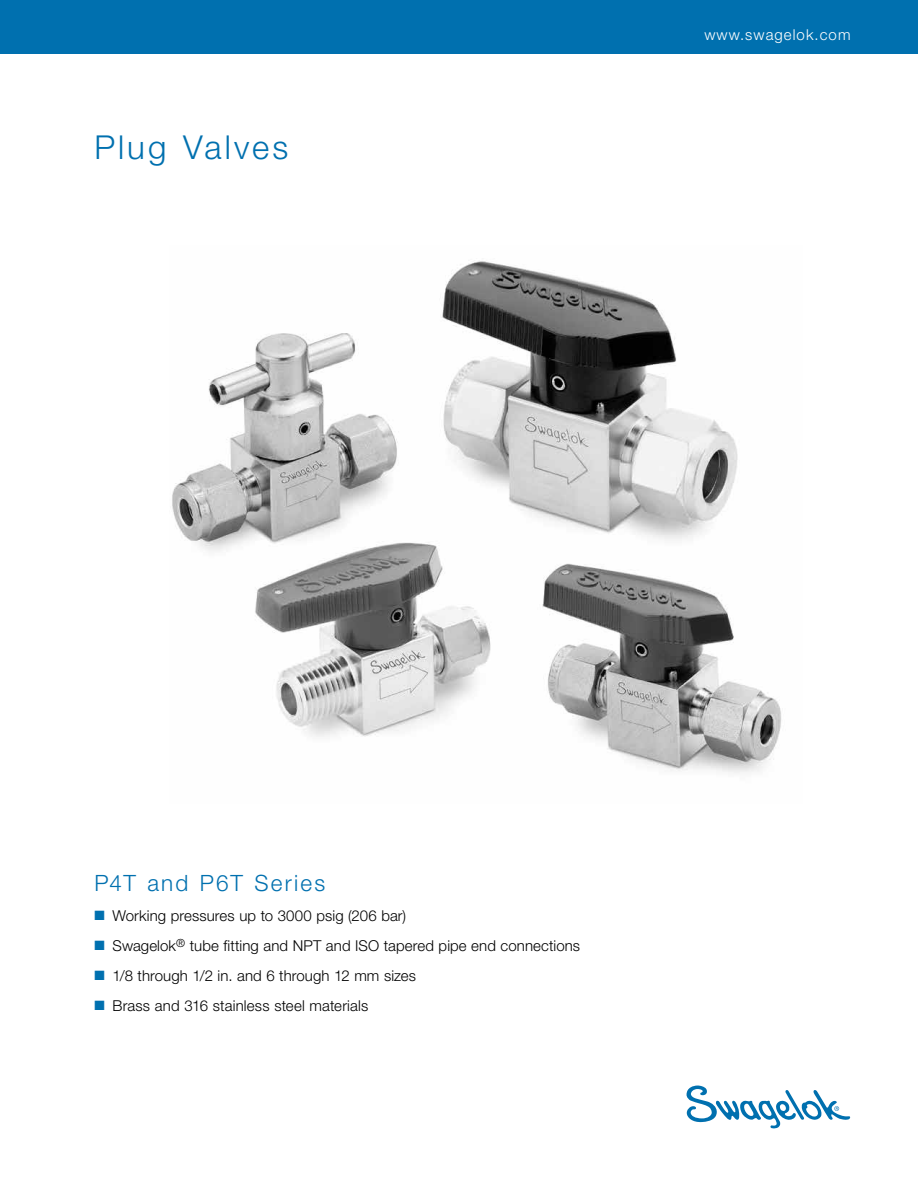
<style>
.page{position:relative;width:918px;height:1188px;background:#fff}
.page>*{position:absolute;margin:0;border:0;box-sizing:border-box;transform-origin:0 0}
.t1{font:300 33px "Helvetica Neue LT Std";letter-spacing:.095em;color:#0070af}
.series{font:300 22.5px "Helvetica Neue LT Std";letter-spacing:.095em;color:#0070af}
.bullets{font:300 15px "Helvetica Neue LT Std";letter-spacing:.005em;color:#000}
.t2{font:300 15px "Helvetica Neue LT Std";letter-spacing:.07em;color:#fff}
.s1{color:#0070af}
</style>
<div class="page">
<svg style="left:687px;top:1086px;width:163px;height:42px"></svg>
<div style="left:0;top:0;width:918px;height:54px;background:#0070af"></div>
<img style="left:172px;top:261px;width:609px;height:512px">
<p class="t1" style="left:94px;top:127px;width:195px">Plug Valves</p>
<p class="t2" style="left:704px;top:26px;width:148px">www.swagelok.com</p>
<p class="series" style="left:94px;top:869px;width:232px">P4T and P6T Series</p>
<p class="bullets" style="left:94px;top:906px;width:313px"><span class="s1">■</span> Working pressures up to 3000 psig (206 bar)</p>
<p class="bullets" style="left:94px;top:936px;width:487px"><span class="s1">■</span> Swagelok<sup>®</sup> tube fitting and NPT and ISO tapered pipe end connections</p>
<p class="bullets" style="left:94px;top:966px;width:323px"><span class="s1">■</span> 1/8 through 1/2 in. and 6 through 12 mm sizes</p>
<p class="bullets" style="left:94px;top:996px;width:275px"><span class="s1">■</span> Brass and 316 stainless steel materials</p>
</div>
